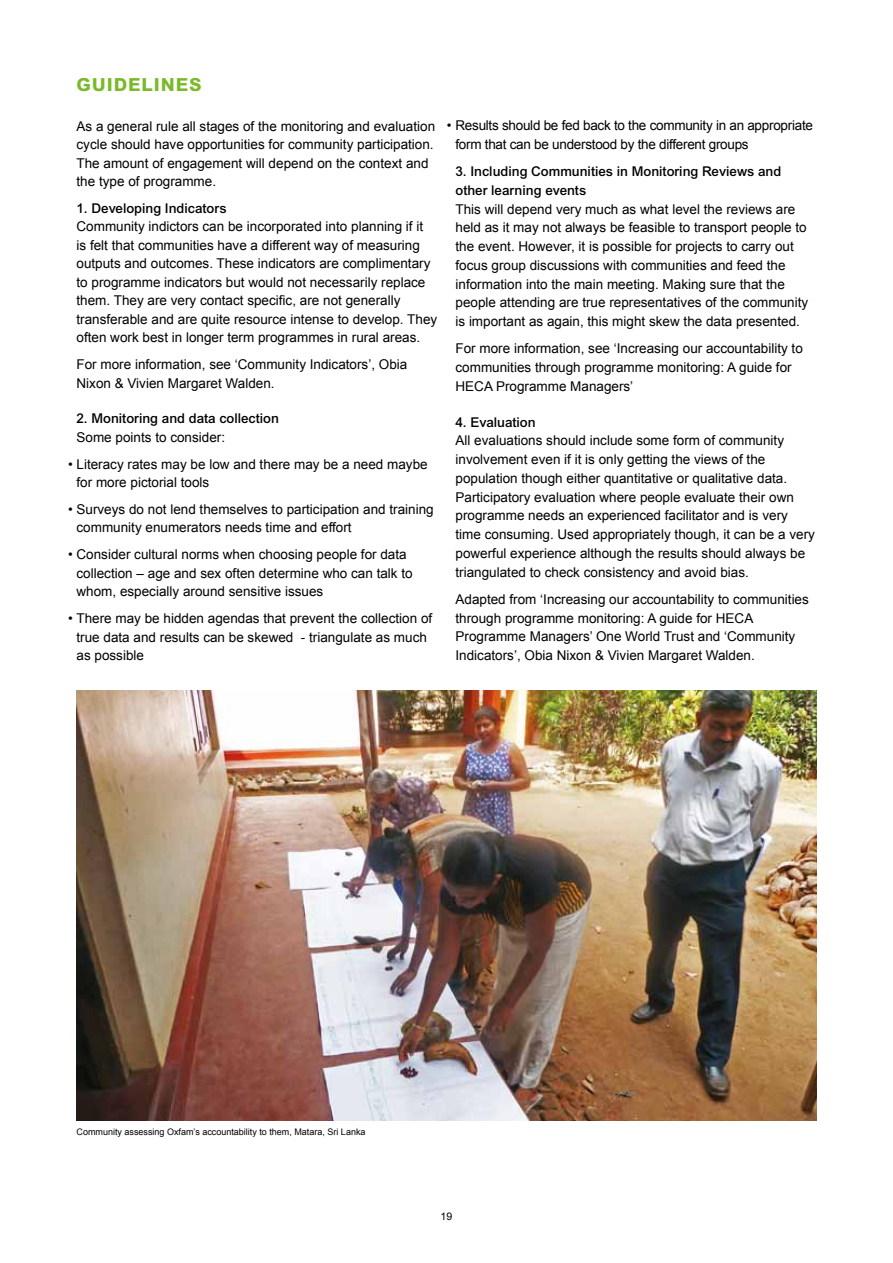
<style>
.page{position:relative;width:893px;height:1263px;background:#fff}
.page>*{position:absolute;margin:0;border:0;box-sizing:border-box;transform-origin:0 0}
.t1{font:800 18px "Arial";letter-spacing:.05em;color:#7ab929}
.t2{font:13.5px/18.8px "Arial";color:#000}
.t3{font:500 13.5px/18.8px "Arial";color:#000}
.t4{font:13.5px/18.8px "Arial";letter-spacing:-.02em;color:#000}
.t5{font:10.5px "Arial";color:#000}
.t6{font:9px "Arial";color:#000}
</style>
<div class="page">
<img style="left:77px;top:690px;width:739px;height:430px">
<h1 class="t1" style="left:77px;top:73px;width:127px">GUIDELINES</h1>
<p class="t2" style="left:77px;top:117px;width:360px">As a general rule all stages of the monitoring and evaluation cycle should have opportunities for community participation.<br>The amount of engagement will depend on the context and the type of programme.</p>
<p class="t3" style="left:77px;top:199px;width:152px">1. Developing Indicators</p>
<p class="t2" style="left:77px;top:218px;width:362px">Community indictors can be incorporated into planning if it<br>is felt that communities have a different way of measuring outputs and outcomes. These indicators are complimentary to programme indicators but would not necessarily replace them. They are very contact specific, are not generally transferable and are quite resource intense to develop. They often work best in longer term programmes in rural areas.</p>
<p class="t2" style="left:77px;top:355px;width:332px">For more information, see ‘Community Indicators’, Obia<br>Nixon &amp; Vivien Margaret Walden.</p>
<p class="t3" style="left:77px;top:409px;width:204px">2. Monitoring and data collection</p>
<p class="t2" style="left:77px;top:428px;width:150px">Some points to consider:</p>
<p class="t2" style="left:77px;top:455px;width:353px;text-indent:-9px">• Literacy rates may be low and there may be a need maybe for more pictorial tools</p>
<p class="t2" style="left:77px;top:500px;width:359px;text-indent:-9px">• Surveys do not lend themselves to participation and training community enumerators needs time and effort</p>
<p class="t2" style="left:77px;top:545px;width:338px;text-indent:-9px">• Consider cultural norms when choosing people for data collection – age and sex often determine who can talk to whom, especially around sensitive issues</p>
<p class="t2" style="left:77px;top:609px;width:357px;text-indent:-9px">• There may be hidden agendas that prevent the collection of true data and results can be skewed - triangulate as much as possible</p>
<p class="t4" style="left:455px;top:116px;width:359px;text-indent:-9px">• Results should be fed back to the community in an appropriate form that can be understood by the different groups</p>
<p class="t3" style="left:455px;top:162px;width:327px">3. Including Communities in Monitoring Reviews and other learning events</p>
<p class="t2" style="left:455px;top:200px;width:354px">This will depend very much as what level the reviews are held as it may not always be feasible to transport people to the event. However, it is possible for projects to carry out focus group discussions with communities and feed the information into the main meeting. Making sure that the people attending are true representatives of the community is important as again, this might skew the data presented.</p>
<p class="t2" style="left:455px;top:339px;width:349px">For more information, see ‘Increasing our accountability to communities through programme monitoring: A guide for<br>HECA Programme Managers’</p>
<p class="t3" style="left:455px;top:412px;width:82px">4. Evaluation</p>
<p class="t2" style="left:455px;top:431px;width:361px">All evaluations should include some form of community involvement even if it is only getting the views of the population though either quantitative or qualitative data.<br>Participatory evaluation where people evaluate their own programme needs an experienced facilitator and is very time consuming. Used appropriately though, it can be a very powerful experience although the results should always be triangulated to check consistency and avoid bias.</p>
<p class="t2" style="left:455px;top:590px;width:355px">Adapted from ‘Increasing our accountability to communities through programme monitoring: A guide for HECA Programme Managers’ One World Trust and ‘Community Indicators’, Obia Nixon &amp; Vivien Margaret Walden.</p>
<p class="t6" style="left:77px;top:1126px;width:290px">Community assessing Oxfam’s accountability to them, Matara, Sri Lanka</p>
<p class="t5" style="left:441px;top:1209px;width:13px">19</p>
</div>
